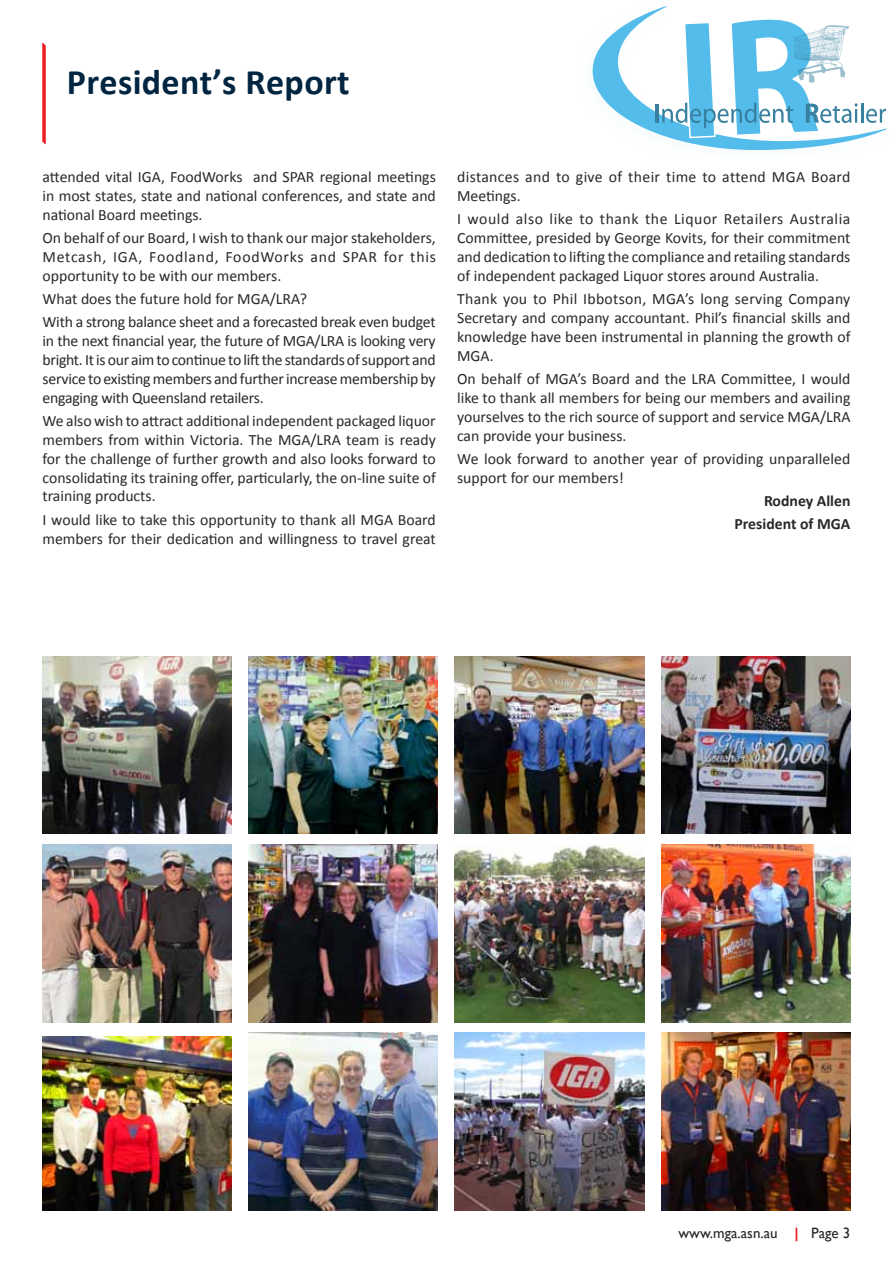
<style>
.page{position:relative;width:893px;height:1263px;background:#fff}
.page>*{position:absolute;margin:0;border:0;box-sizing:border-box;transform-origin:0 0}
.t1{font:700 36px "Calibri";letter-spacing:.01em;color:#002541}
.t2{font:15.75px/18.9px "Calibri";color:#292829;text-align:justify}
.t3{font:15.75px/18.9px "Calibri";letter-spacing:.02em;color:#292829}
.t4{font:700 15.75px/23.1px "Calibri";color:#292829;text-align:right}
.t5{font:15px "Gill Sans";color:#292829}
.s1{font-weight:700;color:#ed1d24}
</style>
<div class="page">
<svg style="left:593px;top:6px;width:294px;height:144px"></svg>
<svg style="left:43px;top:43px;width:3px;height:101px"></svg>
<img style="left:43px;top:656px;width:189px;height:178px">
<img style="left:43px;top:845px;width:189px;height:177px">
<img style="left:43px;top:1036px;width:189px;height:174px">
<img style="left:249px;top:656px;width:189px;height:178px">
<img style="left:249px;top:845px;width:189px;height:177px">
<img style="left:249px;top:1033px;width:189px;height:177px">
<img style="left:455px;top:656px;width:189px;height:178px">
<img style="left:455px;top:845px;width:189px;height:177px">
<img style="left:455px;top:1033px;width:189px;height:177px">
<img style="left:661px;top:656px;width:189px;height:178px">
<img style="left:661px;top:845px;width:189px;height:177px">
<img style="left:661px;top:1033px;width:189px;height:177px">
<h1 class="t1" style="left:67px;top:59px;width:284px">President’s Report</h1>
<p class="t2" style="left:43px;top:167px;width:395px">attended vital IGA, FoodWorks and SPAR regional meetings in most states, state and national conferences, and state and national Board meetings.</p>
<p class="t2" style="left:43px;top:228px;width:395px">On behalf of our Board, I wish to thank our major stakeholders, Metcash, IGA, Foodland, FoodWorks and SPAR for this opportunity to be with our members.</p>
<p class="t2" style="left:43px;top:287px;width:395px;line-height:23.1px">What does the future hold for MGA/LRA?<br>With a strong balance sheet and a forecasted break even budget</p>
<p class="t2" style="left:43px;top:331px;width:395px">in the next financial year, the future of MGA/LRA is looking very bright. It is our aim to continue to lift the standards of support and service to existing members and further increase membership by engaging with Queensland retailers.</p>
<p class="t2" style="left:43px;top:411px;width:395px">We also wish to attract additional independent packaged liquor members from within Victoria. The MGA/LRA team is ready for the challenge of further growth and also looks forward to consolidating its training offer, particularly, the on-line suite of training products.</p>
<p class="t2" style="left:43px;top:510px;width:395px">I would like to take this opportunity to thank all MGA Board members for their dedication and willingness to travel great</p>
<p class="t3" style="left:457px;top:167px;width:395px">distances and to give of their time to attend MGA Board<br>Meetings.</p>
<p class="t2" style="left:457px;top:209px;width:395px">I would also like to thank the Liquor Retailers Australia Committee, presided by George Kovits, for their commitment and dedication to lifting the compliance and retailing standards of independent packaged Liquor stores around Australia.</p>
<p class="t2" style="left:457px;top:289px;width:395px">Thank you to Phil Ibbotson, MGA’s long serving Company Secretary and company accountant. Phil’s financial skills and knowledge have been instrumental in planning the growth of MGA.</p>
<p class="t2" style="left:457px;top:369px;width:395px">On behalf of MGA’s Board and the LRA Committee, I would like to thank all members for being our members and availing yourselves to the rich source of support and service MGA/LRA can provide your business.</p>
<p class="t2" style="left:457px;top:449px;width:395px">We look forward to another year of providing unparalleled support for our members!</p>
<p class="t4" style="left:734px;top:489px;width:117px">Rodney Allen<br>President of MGA</p>
<p class="t5" style="left:678px;top:1224px;width:173px">www.mga.asn.au <span class="s1">|</span> Page 3</p>
</div>
